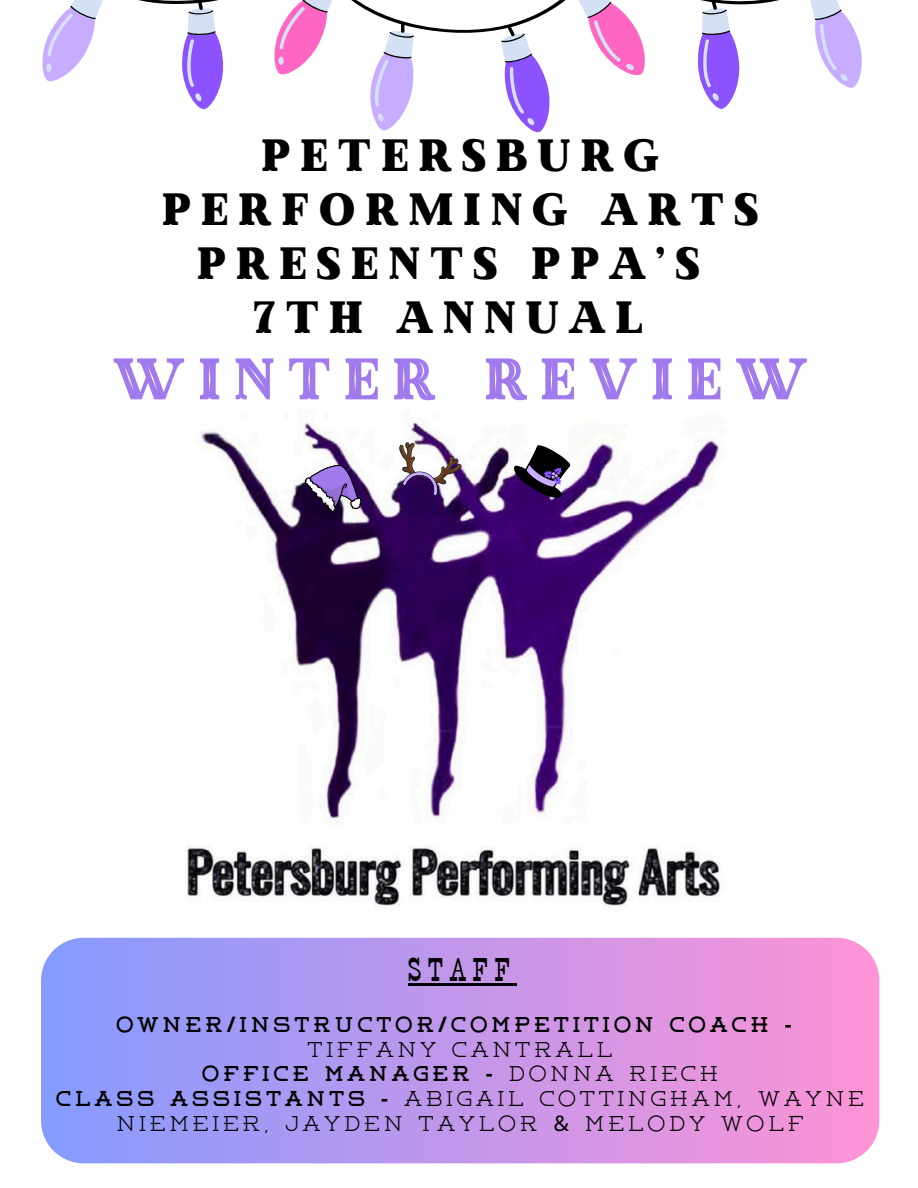
<style>
.page{position:relative;width:918px;height:1188px;background:#fff}
.page>*{position:absolute;margin:0;border:0;box-sizing:border-box;transform-origin:0 0}
.t1{font:58.5px "Made Winter Inline";letter-spacing:.2em;color:#a17bed}
.t2{font:45.15px/54px "Made Winter Solid";letter-spacing:.2em;color:#000;text-align:center}
.t3{font:31.95px "PT Barnum BT";letter-spacing:.2em;color:#000}
.t4{font:300 21.45px/24.8px "Weston Free";letter-spacing:.2em;color:#000;text-align:center}
.t5{font:21.45px "Weston Free";letter-spacing:.2em;color:#000}
.s1{font-family:"Noto Sans";font-weight:700}
.s2{font-weight:300}
.s3{font-weight:400}
.s4{font-family:"Noto Sans";font-weight:400}
</style>
<div class="page">
<img style="left:182px;top:419px;width:554px;height:519px">
<svg style="left:41px;top:938px;width:838px;height:225px;background:#c197ea"></svg>
<svg style="left:42px;top:62px;width:820px;height:70px"></svg>
<svg style="left:46px;top:62px;width:802px;height:64px"></svg>
<svg style="left:42px;top:0;width:820px;height:62px"></svg>
<svg style="left:391px;top:439px;width:73px;height:57px"></svg>
<svg style="left:299px;top:454px;width:71px;height:64px"></svg>
<svg style="left:509px;top:438px;width:71px;height:65px"></svg>
<hr style="left:408px;top:983px;width:108px;height:3px;background:#000">
<p class="t2" style="left:161px;top:132px;width:599px">PETERSBURG<br>PERFORMING ARTS<br>PRESENTS PPA’S<br>7TH ANNUAL</p>
<h2 class="t1" style="left:112px;top:344px;width:698px">WINTER REVIEW</h2>
<h1 class="t3" style="left:408px;top:952px;width:104px">STAFF</h1>
<p class="t5" style="left:116px;top:1016px;width:677px">OWNER<span class="s1">/</span>INSTRUCTOR<span class="s1">/</span>COMPETITION COACH <span class="s1">-</span></p>
<p class="t4" style="left:308px;top:1039px;width:306px">TIFFANY CANTRALL</p>
<p class="t5" style="left:202px;top:1065px;width:517px">OFFICE MANAGER <span class="s1">-</span> <span class="s2">DONNA RIECH</span></p>
<p class="t4" style="left:56px;top:1088px;width:809px"><span class="s3">CLASS ASSISTANTS</span> <span class="s1">-</span> ABIGAIL COTTINGHAM, WAYNE<br>NIEMEIER, JAYDEN TAYLOR <span class="s4">&amp;</span> MELODY WOLF</p>
</div>
